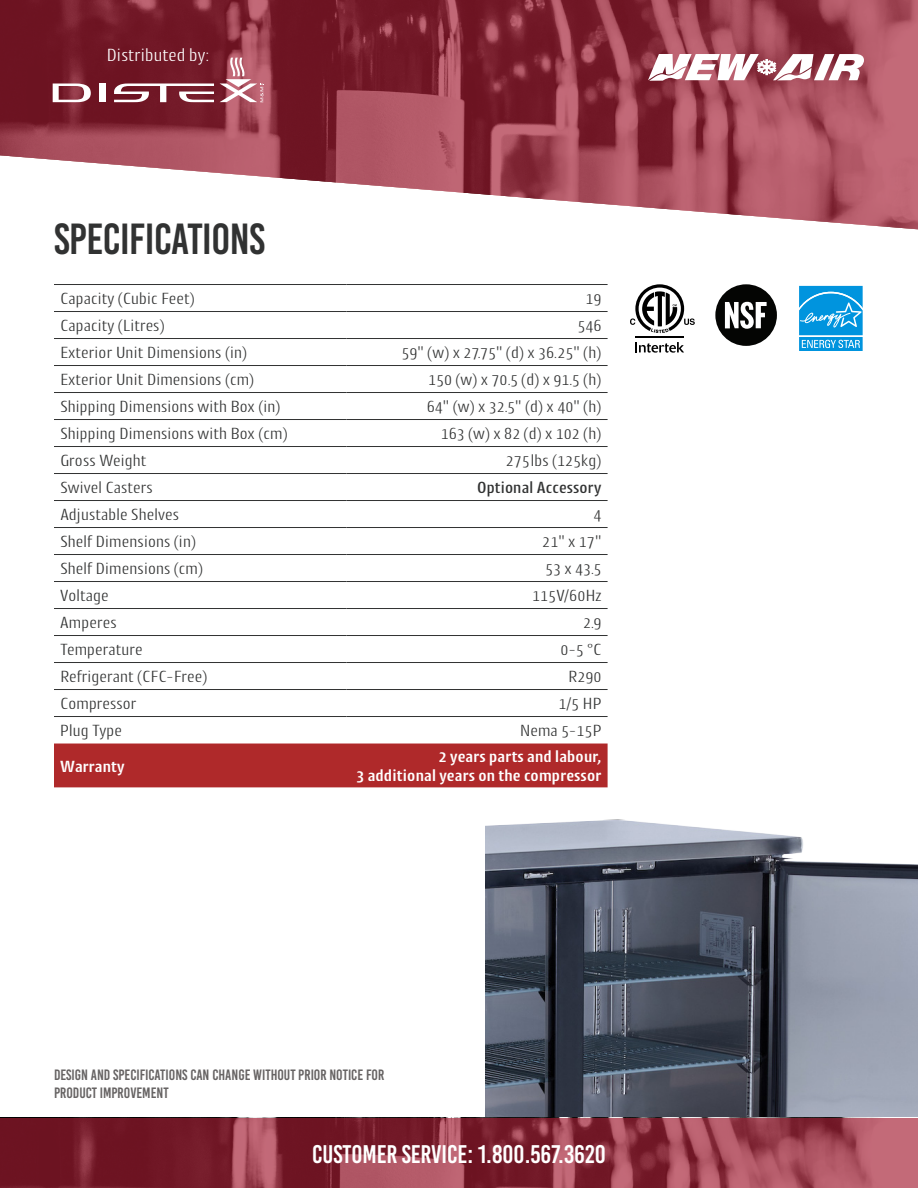
<style>
.page{position:relative;width:918px;height:1188px;background:#fff}
.page>*{position:absolute;margin:0;border:0;box-sizing:border-box;transform-origin:0 0}
.t1{font:43.5px "Bebas Kai";letter-spacing:-.01em;color:#313232}
.t2{font:25.5px "Bebas Kai";color:#fff}
.t3{font:300 18px "Cantiga";color:#fff}
.t4{font:300 16.5px "Cantiga";color:#313232}
.t5{font:600 16.5px "Cantiga";color:#fff}
.t6{font:500 16.5px "Cantiga";color:#313232}
.t7{font:15px/18px "Bebas Kai";color:#666363}
</style>
<div class="page">
<img style="left:486px;top:819px;width:432px;height:299px">
<svg style="left:715px;top:284px;width:62px;height:62px"></svg>
<div style="left:798px;top:284px;width:66px;height:53px;background:#e4f3fb"></div>
<svg style="left:798px;top:286px;width:66px;height:65px;background:#33a9e4"></svg>
<svg style="left:0;top:0;width:918px;height:230px"></svg>
<svg style="left:0;top:1118px;width:918px;height:70px;background:#8d3342"></svg>
<svg style="left:648px;top:54px;width:216px;height:27px"></svg>
<svg style="left:53px;top:84px;width:38px;height:18px"></svg>
<div style="left:99px;top:84px;width:6px;height:18px;background:#fff"></div>
<svg style="left:114px;top:84px;width:100px;height:18px"></svg>
<svg style="left:220px;top:58px;width:44px;height:44px"></svg>
<svg style="left:635px;top:342px;width:49px;height:11px"></svg>
<hr style="left:635px;top:337px;width:49px;height:1px;background:#000">
<svg style="left:630px;top:284px;width:65px;height:49px"></svg>
<div style="left:54px;top:744px;width:554px;height:43px;background:#af292a"></div>
<hr style="left:54px;top:284px;width:293px;height:1px;background:#313232">
<hr style="left:347px;top:284px;width:261px;height:1px;background:#313232">
<hr style="left:54px;top:311px;width:293px;height:1px;background:#313232">
<hr style="left:347px;top:311px;width:261px;height:1px;background:#313232">
<hr style="left:54px;top:338px;width:293px;height:1px;background:#313232">
<hr style="left:347px;top:338px;width:261px;height:1px;background:#313232">
<hr style="left:54px;top:365px;width:293px;height:1px;background:#313232">
<hr style="left:347px;top:365px;width:261px;height:1px;background:#313232">
<hr style="left:54px;top:392px;width:293px;height:1px;background:#313232">
<hr style="left:347px;top:392px;width:261px;height:1px;background:#313232">
<hr style="left:54px;top:419px;width:293px;height:1px;background:#313232">
<hr style="left:347px;top:419px;width:261px;height:1px;background:#313232">
<hr style="left:54px;top:446px;width:293px;height:1px;background:#313232">
<hr style="left:347px;top:446px;width:261px;height:1px;background:#313232">
<hr style="left:54px;top:473px;width:293px;height:1px;background:#313232">
<hr style="left:347px;top:473px;width:261px;height:1px;background:#313232">
<hr style="left:54px;top:500px;width:293px;height:1px;background:#313232">
<hr style="left:347px;top:500px;width:261px;height:1px;background:#313232">
<hr style="left:54px;top:527px;width:293px;height:1px;background:#313232">
<hr style="left:347px;top:527px;width:261px;height:1px;background:#313232">
<hr style="left:54px;top:554px;width:293px;height:1px;background:#313232">
<hr style="left:347px;top:554px;width:261px;height:1px;background:#313232">
<hr style="left:54px;top:581px;width:293px;height:1px;background:#313232">
<hr style="left:347px;top:581px;width:261px;height:1px;background:#313232">
<hr style="left:54px;top:608px;width:293px;height:1px;background:#313232">
<hr style="left:347px;top:608px;width:261px;height:1px;background:#313232">
<hr style="left:54px;top:635px;width:293px;height:1px;background:#313232">
<hr style="left:347px;top:635px;width:261px;height:1px;background:#313232">
<hr style="left:54px;top:662px;width:293px;height:1px;background:#313232">
<hr style="left:347px;top:662px;width:261px;height:1px;background:#313232">
<hr style="left:54px;top:689px;width:293px;height:1px;background:#313232">
<hr style="left:347px;top:689px;width:261px;height:1px;background:#313232">
<hr style="left:54px;top:716px;width:293px;height:1px;background:#313232">
<hr style="left:347px;top:716px;width:261px;height:1px;background:#313232">
<p class="t3" style="left:106px;top:44px;width:105px">Distributed by:</p>
<p class="t1" style="left:54px;top:216px;width:212px">SPECIFICATIONS</p>
<p class="t4" style="left:60px;top:288px;width:136px">Capacity (Cubic Feet)</p>
<p class="t4" style="left:586px;top:288px;width:18px">19</p>
<p class="t4" style="left:60px;top:315px;width:106px">Capacity (Litres)</p>
<p class="t4" style="left:577px;top:315px;width:26px">546</p>
<p class="t4" style="left:60px;top:342px;width:189px">Exterior Unit Dimensions (in)</p>
<p class="t4" style="left:401px;top:342px;width:202px">59" (w) x 27.75" (d) x 36.25" (h)</p>
<p class="t4" style="left:60px;top:369px;width:196px">Exterior Unit Dimensions (cm)</p>
<p class="t4" style="left:428px;top:369px;width:175px">150 (w) x 70.5 (d) x 91.5 (h)</p>
<p class="t4" style="left:60px;top:396px;width:222px">Shipping Dimensions with Box (in)</p>
<p class="t4" style="left:427px;top:396px;width:176px">64" (w) x 32.5" (d) x 40" (h)</p>
<p class="t4" style="left:60px;top:423px;width:229px">Shipping Dimensions with Box (cm)</p>
<p class="t4" style="left:441px;top:423px;width:162px">163 (w) x 82 (d) x 102 (h)</p>
<p class="t4" style="left:60px;top:450px;width:88px">Gross Weight</p>
<p class="t4" style="left:506px;top:450px;width:97px">275lbs (125kg)</p>
<p class="t4" style="left:60px;top:477px;width:94px">Swivel Casters</p>
<p class="t6" style="left:477px;top:477px;width:126px">Optional Accessory</p>
<p class="t4" style="left:60px;top:504px;width:121px">Adjustable Shelves</p>
<p class="t4" style="left:594px;top:504px;width:10px">4</p>
<p class="t4" style="left:60px;top:531px;width:138px">Shelf Dimensions (in)</p>
<p class="t4" style="left:542px;top:531px;width:61px">21" x 17"</p>
<p class="t4" style="left:60px;top:558px;width:145px">Shelf Dimensions (cm)</p>
<p class="t4" style="left:545px;top:558px;width:58px">53 x 43.5</p>
<p class="t4" style="left:60px;top:585px;width:50px">Voltage</p>
<p class="t4" style="left:532px;top:585px;width:71px">115V/60Hz</p>
<p class="t4" style="left:60px;top:612px;width:58px">Amperes</p>
<p class="t4" style="left:583px;top:612px;width:20px">2.9</p>
<p class="t4" style="left:60px;top:639px;width:84px">Temperature</p>
<p class="t4" style="left:561px;top:639px;width:42px">0-5 °C</p>
<p class="t4" style="left:60px;top:666px;width:149px">Refrigerant (CFC-Free)</p>
<p class="t4" style="left:568px;top:666px;width:35px">R290</p>
<p class="t4" style="left:60px;top:693px;width:78px">Compressor</p>
<p class="t4" style="left:559px;top:693px;width:45px">1/5 HP</p>
<p class="t4" style="left:60px;top:720px;width:64px">Plug Type</p>
<p class="t4" style="left:520px;top:720px;width:83px">Nema 5-15P</p>
<p class="t5" style="left:60px;top:756px;width:66px">Warranty</p>
<p class="t5" style="left:438px;top:746px;width:165px">2 years parts and labour,</p>
<p class="t5" style="left:356px;top:765px;width:247px">3 additional years on the compressor</p>
<p class="t7" style="left:54px;top:1066px;width:332px">DESIGN AND SPECIFICATIONS CAN CHANGE WITHOUT PRIOR NOTICE FOR<br>PRODUCT IMPROVEMENT</p>
<p class="t2" style="left:312px;top:1140px;width:295px">CUSTOMER SERVICE: 1.800.567.3620</p>
</div>
